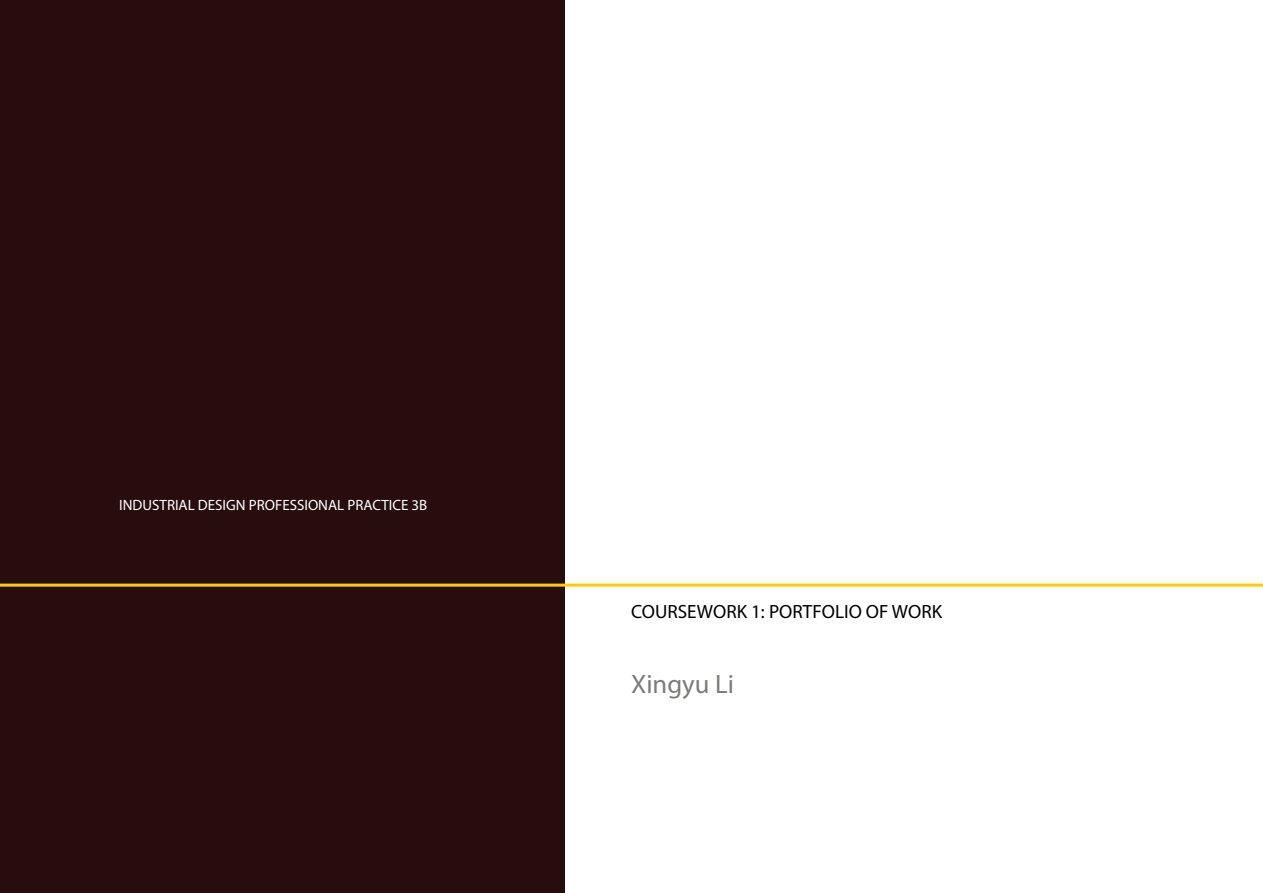
<style>
.page{position:relative;width:1263px;height:893px;background:#fff}
.page>*{position:absolute;margin:0;border:0;box-sizing:border-box;transform-origin:0 0}
.t1{font:26.7px "Myriad Pro";color:#7b7c79}
.t2{font:19.2px "Myriad Pro";color:#000}
.t3{font:14.85px "Myriad Pro";color:#fff}
</style>
<div class="page">
<div style="left:0;top:0;width:564px;height:893px;background:#270d0e"></div>
<hr style="left:0;top:584px;width:1263px;height:3px;background:#fdcd09">
<p class="t3" style="left:119px;top:496px;width:310px">INDUSTRIAL DESIGN PROFESSIONAL PRACTICE 3B</p>
<p class="t2" style="left:631px;top:600px;width:312px">COURSEWORK 1: PORTFOLIO OF WORK</p>
<h1 class="t1" style="left:631px;top:668px;width:104px">Xingyu Li</h1>
</div>
